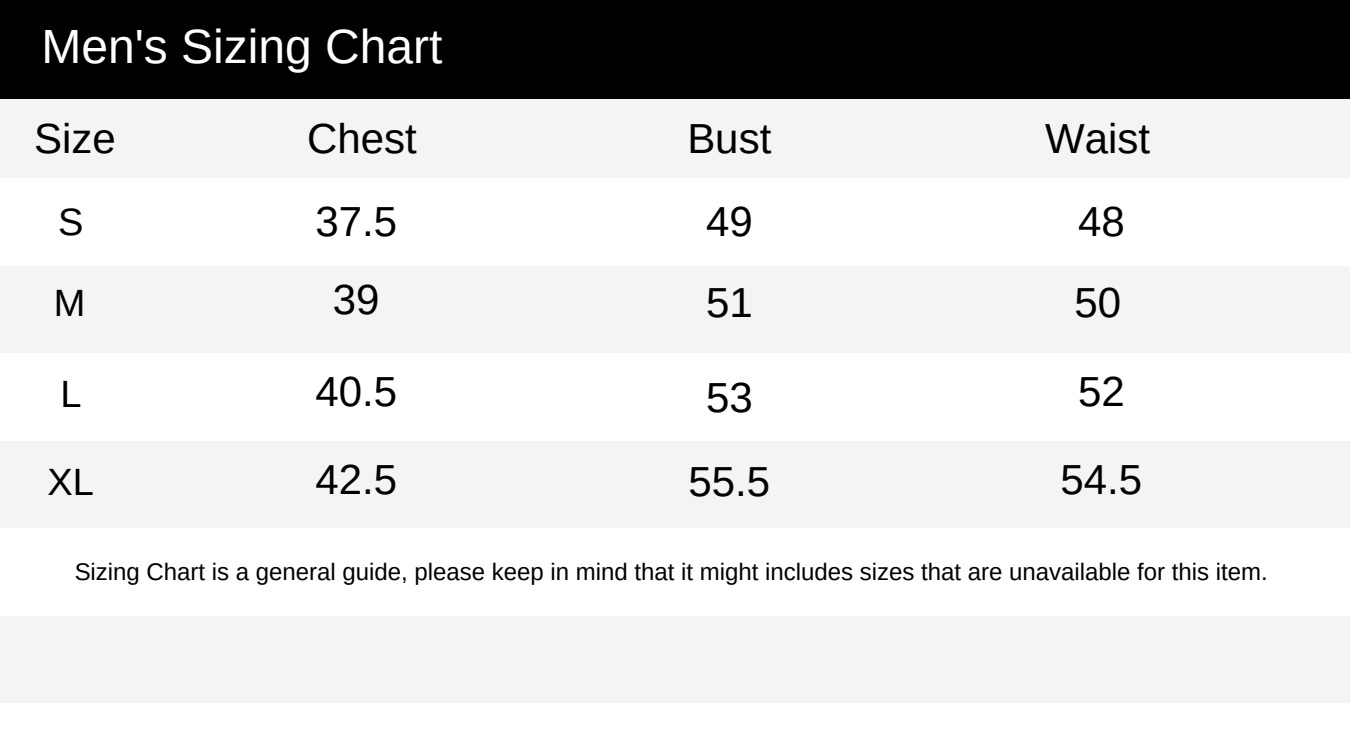
<style>
.page{position:relative;width:1350px;height:750px;background:#fff}
.page>*{position:absolute;margin:0;border:0;box-sizing:border-box;transform-origin:0 0}
.t1{font:48px "Arimo";color:#fff}
.t2{font:42px/91.8px "Arimo";color:#000;text-align:center}
.t3{font:38px "Arimo";color:#000}
.t4{font:24px "Arimo";color:#000}
</style>
<div class="page">
<div style="left:0;top:99px;width:1350px;height:79px;background:#f5f3f3"></div>
<div style="left:0;top:0;width:1350px;height:99px;background:#000"></div>
<div style="left:0;top:266px;width:1350px;height:87px;background:#f5f3f3"></div>
<div style="left:0;top:441px;width:1350px;height:87px;background:#f5f3f3"></div>
<div style="left:0;top:616px;width:1350px;height:87px;background:#f5f3f3"></div>
<h1 class="t1" style="left:32px;top:14px;width:437px">Women's Size Chart</h1>
<h1 class="t1" style="left:41px;top:20px;width:403px">Men's Sizing Chart</h1>
<h2 class="t2" style="left:34px;top:92px;width:83px">Size</h2>
<h2 class="t2" style="left:307px;top:92px;width:111px">Chest</h2>
<h2 class="t2" style="left:687px;top:92px;width:85px">Bust</h2>
<h2 class="t2" style="left:1045px;top:92px;width:106px">Waist</h2>
<h3 class="t3" style="left:58px;top:201px;width:27px">S</h3>
<h2 class="t2" style="left:315px;top:176px;width:83px">37.5</h2>
<h2 class="t2" style="left:706px;top:176px;width:48px">49</h2>
<h2 class="t2" style="left:1078px;top:176px;width:48px">48</h2>
<h3 class="t3" style="left:54px;top:281px;width:33px">M</h3>
<h3 class="t3" style="left:60px;top:373px;width:23px">L</h3>
<h2 class="t2" style="left:315px;top:254px;width:83px">39<br>40.5</h2>
<h2 class="t2" style="left:706px;top:257px;width:48px">51</h2>
<h2 class="t2" style="left:706px;top:351px;width:48px">53</h2>
<h2 class="t2" style="left:1074px;top:258px;width:52px;line-height:89px;text-align:left">50<br>52</h2>
<h3 class="t3" style="left:48px;top:461px;width:48px">XL</h3>
<h2 class="t2" style="left:315px;top:433px;width:83px">42.5</h2>
<h2 class="t2" style="left:689px;top:436px;width:83px">55.5</h2>
<h2 class="t2" style="left:1061px;top:433px;width:83px">54.5</h2>
<p class="t4" style="left:75px;top:558px;width:1195px">Sizing Chart is a general guide, please keep in mind that it might includes sizes that are unavailable for this item.</p>
</div>
